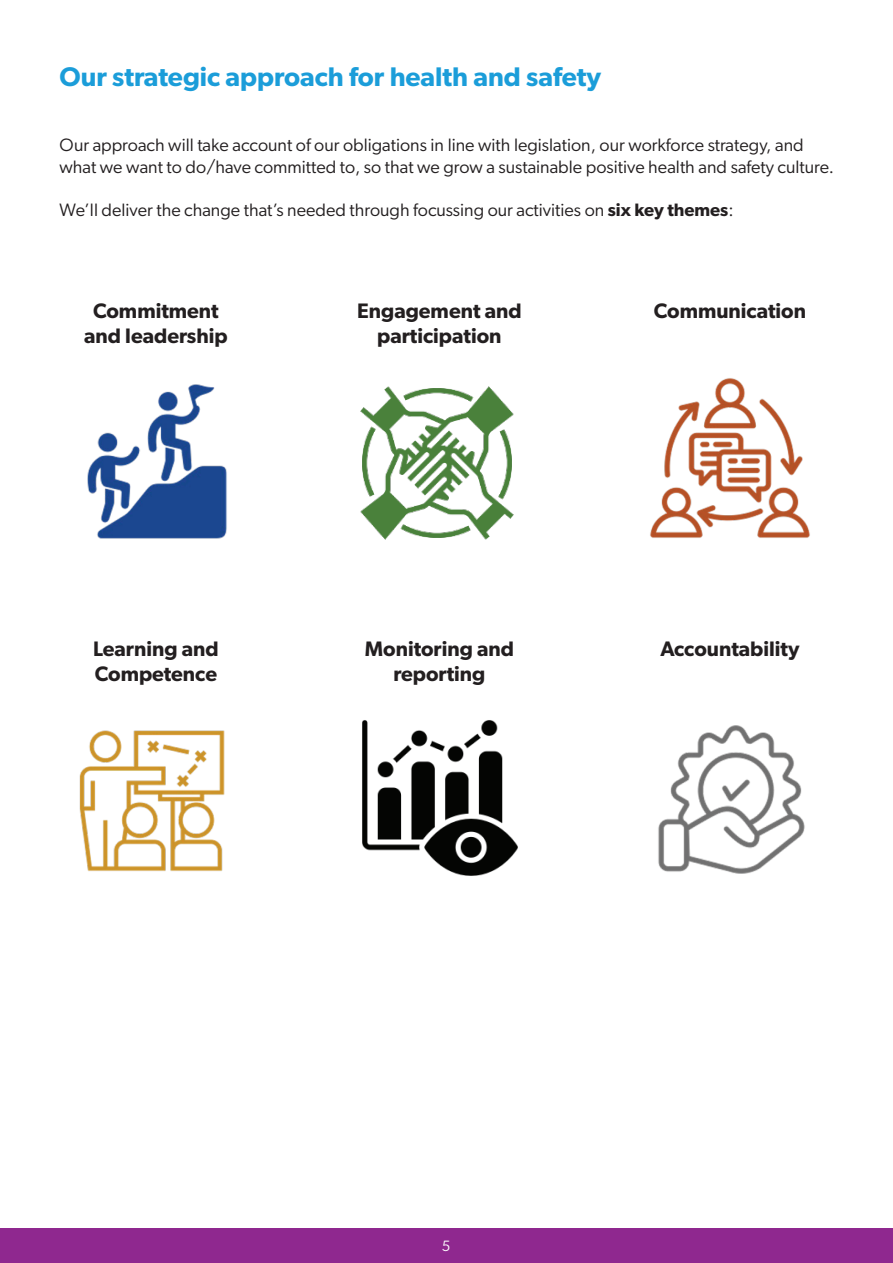
<style>
.page{position:relative;width:893px;height:1263px;background:#fff}
.page>*{position:absolute;margin:0;border:0;box-sizing:border-box;transform-origin:0 0}
.t1{font:600 27px "Gibson";color:#1b9dd9}
.t2{font:600 21px/25.2px "Gibson";color:#231f20;text-align:center}
.t3{font:18px/21.6px "Gibson";color:#231f20}
.t4{font:15px "Gibson";color:#fff}
.s1{font-weight:600}
</style>
<div class="page">
<div style="left:0;top:1229px;width:893px;height:34px;background:#8f288f"></div>
<img style="left:87px;top:384px;width:140px;height:155px">
<img style="left:360px;top:386px;width:154px;height:154px">
<img style="left:650px;top:378px;width:160px;height:160px">
<img style="left:79px;top:730px;width:146px;height:141px">
<img style="left:362px;top:720px;width:156px;height:156px">
<img style="left:658px;top:725px;width:147px;height:149px">
<h1 class="t1" style="left:60px;top:61px;width:543px">Our strategic approach for health and safety</h1>
<p class="t3" style="left:60px;top:134px;width:776px">Our approach will take account of our obligations in line with legislation, our workforce strategy, and what we want to do/have committed to, so that we grow a sustainable positive health and safety culture.</p>
<p class="t3" style="left:60px;top:199px;width:676px">We’ll deliver the change that’s needed through focussing our activities on <span class="s1">six key themes</span>:</p>
<p class="t2" style="left:84px;top:297px;width:145px">Commitment and leadership</p>
<p class="t2" style="left:93px;top:635px;width:127px;text-align:left">Learning and<br>Competence</p>
<p class="t2" style="left:357px;top:297px;width:166px">Engagement and participation</p>
<p class="t2" style="left:365px;top:635px;width:151px">Monitoring and reporting</p>
<p class="t2" style="left:654px;top:297px;width:154px">Communication</p>
<p class="t2" style="left:660px;top:635px;width:141px">Accountability</p>
<p class="t4" style="left:442px;top:1236px;width:10px">5</p>
</div>
